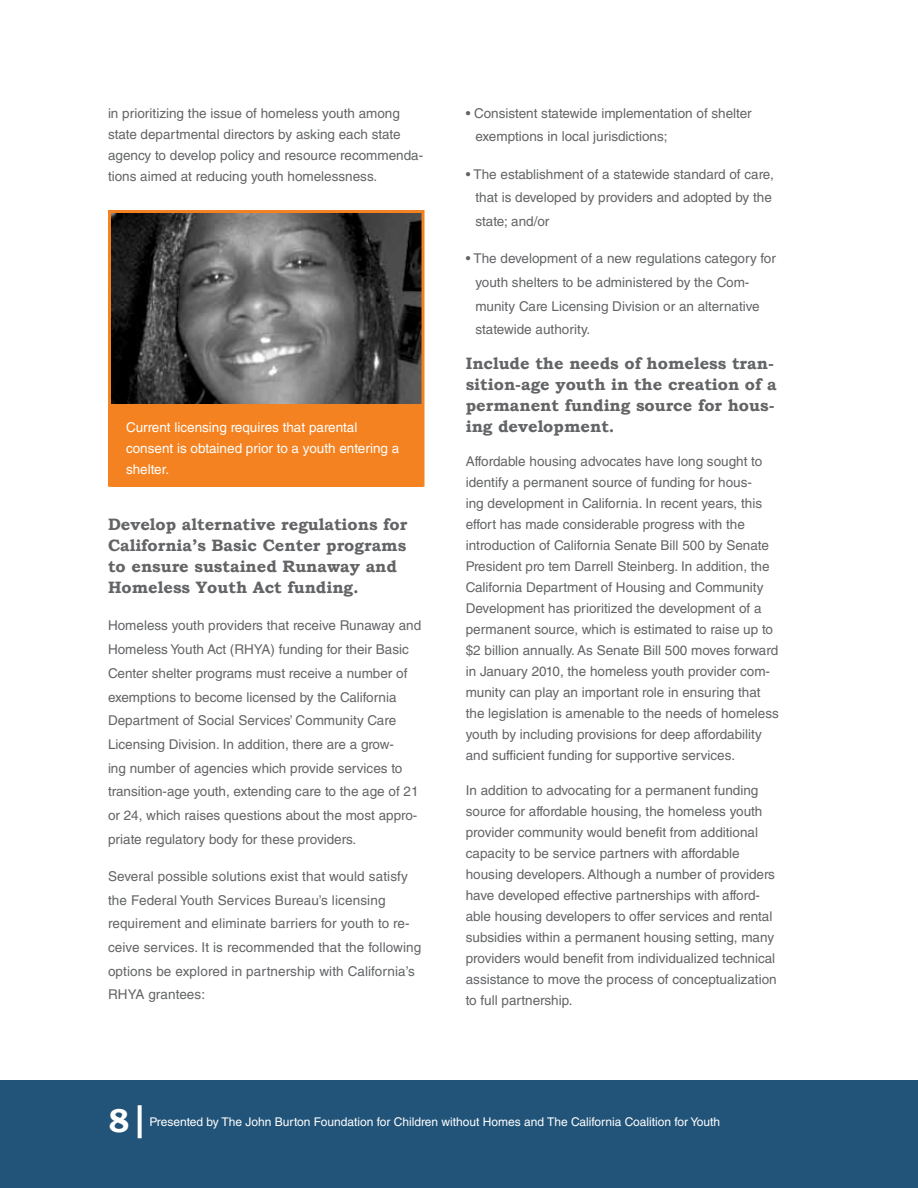
<style>
.page{position:relative;width:918px;height:1188px;background:#fff}
.page>*{position:absolute;margin:0;border:0;box-sizing:border-box;transform-origin:0 0}
.t1{font:700 33px "Bookman Old Style";color:#fff}
.t2{font:700 16.5px/21px "Bookman Old Style";color:#636466}
.t3{font:13.5px/21px "Helvetica LT Std";color:#636466}
.t4{font:13.5px/21px "Helvetica LT Std";color:#fff}
.t5{font:12px "Helvetica LT Std";color:#fff}
.s1{font-family:"American Typewriter"}
</style>
<div class="page">
<div style="left:0;top:1080px;width:918px;height:108px;background:#225479"></div>
<img style="left:112px;top:214px;width:308px;height:190px">
<div style="left:111px;top:404px;width:312px;height:83px;background:#f58220"></div>
<div style="left:108px;top:210px;width:316px;height:277px;border:3px solid #f58220"></div>
<p class="t3" style="left:108px;top:102px;width:317px">in prioritizing the issue of homeless youth among state departmental directors by asking each state agency to develop policy and resource recommenda&shy;tions aimed at reducing youth homelessness.</p>
<p class="t4" style="left:126px;top:417px;width:275px">Current licensing requires that parental consent is obtained prior to a youth entering a shelter.</p>
<p class="t2" style="left:108px;top:514px;width:301px">Develop alternative regulations for California’s Basic Center programs to ensure sustained Runaway and Homeless Youth Act funding.</p>
<p class="t3" style="left:108px;top:614px;width:315px;line-height:23.7px">Homeless youth providers that receive Runaway and Homeless Youth Act (RHYA) funding for their Basic Center shelter programs must receive a number of exemptions to become licensed by the California Department of Social Services’ Community Care Licensing Division. In addition, there are a grow-<br>ing number of agencies which provide services to transition-age youth, extending care to the age of 21 or 24, which raises questions about the most appro&shy;priate regulatory body for these providers.</p>
<p class="t3" style="left:108px;top:864px;width:315px;line-height:23.7px">Several possible solutions exist that would satisfy the Federal Youth Services Bureau’s licensing requirement and eliminate barriers for youth to re&shy;ceive services. It is recommended that the following options be explored in partnership with California’s RHYA grantees:</p>
<p class="t3" style="left:475px;top:101px;width:278px;line-height:23.7px;text-indent:-10px">• Consistent statewide implementation of shelter exemptions in local jurisdictions;</p>
<p class="t3" style="left:475px;top:162px;width:300px;line-height:23.7px;text-indent:-10px">• The establishment of a statewide standard of care, that is developed by providers and adopted by the state; and/or</p>
<p class="t3" style="left:475px;top:247px;width:302px;line-height:23.7px;text-indent:-10px">• The development of a new regulations category for youth shelters to be administered by the Com&shy;munity Care Licensing Division or an alternative statewide authority.</p>
<p class="t2" style="left:466px;top:352px;width:312px">Include the needs of homeless tran&shy;sition-age youth in the creation of a permanent funding source for hous&shy;ing development.</p>
<p class="t3" style="left:466px;top:451px;width:315px">Affordable housing advocates have long sought to identify a permanent source of funding for hous-<br>ing development in California. In recent years, this effort has made considerable progress with the introduction of California Senate Bill 500 by Senate President pro tem Darrell Steinberg. In addition, the California Department of Housing and Community Development has prioritized the development of a permanent source, which is estimated to raise up to $2 billion annually. As Senate Bill 500 moves forward in January 2010, the homeless youth provider com&shy;munity can play an important role in ensuring that the legislation is amenable to the needs of homeless youth by including provisions for deep affordability and sufficient funding for supportive services.</p>
<p class="t3" style="left:466px;top:780px;width:312px">In addition to advocating for a permanent funding source for affordable housing, the homeless youth provider community would benefit from additional capacity to be service partners with affordable housing developers. Although a number of providers have developed effective partnerships with afford&shy;able housing developers to offer services and rental subsidies within a permanent housing setting, many providers would benefit from individualized technical assistance to move the process of conceptualization to full partnership.</p>
<h1 class="t1" style="left:108px;top:1097px;width:43px">8<span class="s1">|</span></h1>
<p class="t5" style="left:150px;top:1115px;width:572px">Presented by The John Burton Foundation for Children without Homes and The California Coalition for Youth</p>
</div>
